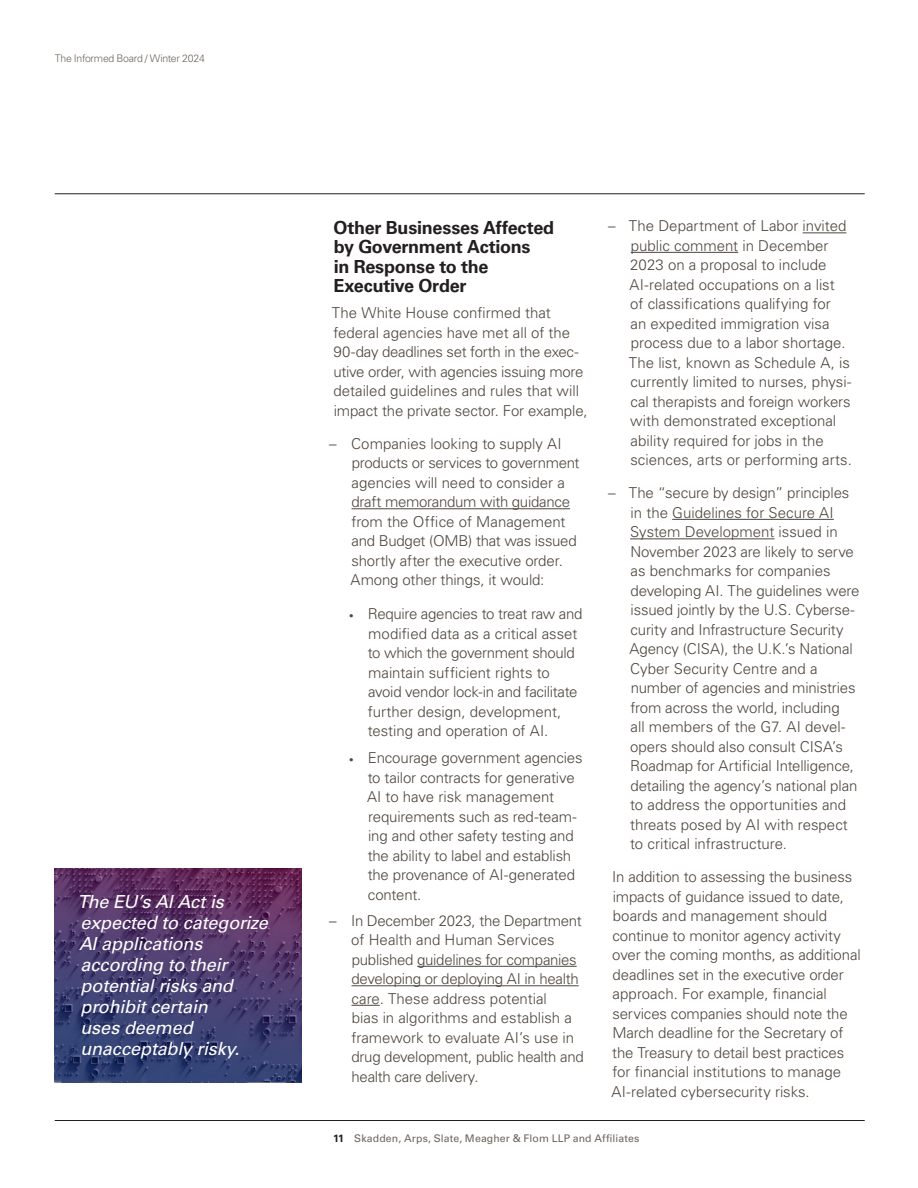
<style>
.page{position:relative;width:918px;height:1188px;background:#fff}
.page>*{position:absolute;margin:0;border:0;box-sizing:border-box;transform-origin:0 0}
.t1{font:italic 18px/21px "Univers LT Std";letter-spacing:-.01em;color:#fff}
.t2{font:700 18px/19.5px "Univers LT Std";letter-spacing:-.015em;color:#231f20}
.t3{font:300 15px/19.5px "Univers LT Std";letter-spacing:-.005em;color:#4f463d}
.t4{font:10.5px "Univers LT Std";letter-spacing:.01em;color:#6f645a}
.t5{font:300 10.5px "Univers LT Std";letter-spacing:-.025em;color:#6f645a}
.s1{font-size:9px}
.s2{font-weight:700;color:#231f20}
</style>
<div class="page">
<hr style="left:55px;top:1120px;width:810px;height:1px;background:#231f20">
<hr style="left:55px;top:194px;width:810px;height:1px;background:#231f20">
<hr style="left:351px;top:508px;width:219px;height:1px;background:#4f463d">
<hr style="left:417px;top:966px;width:160px;height:1px;background:#4f463d">
<hr style="left:351px;top:985px;width:228px;height:1px;background:#4f463d">
<svg style="left:351px;top:1005px;width:29px;height:1px"></svg>
<hr style="left:803px;top:232px;width:43px;height:1px;background:#4f463d">
<hr style="left:631px;top:252px;width:107px;height:1px;background:#4f463d">
<hr style="left:672px;top:519px;width:162px;height:1px;background:#4f463d">
<hr style="left:630px;top:538px;width:144px;height:1px;background:#4f463d">
<svg style="left:54px;top:868px;width:247px;height:214px;background:#47396b"></svg>
<p class="t5" style="left:55px;top:52px;width:152px">The Informed Board / Winter 2024</p>
<p class="t1" style="left:77px;top:892px;width:192px">The EU’s AI Act is expected to categorize<br>AI applications according to their potential risks and prohibit certain<br>uses deemed unacceptably risky.</p>
<p class="t2" style="left:333px;top:218px;width:222px">Other Businesses Affected by Government Actions<br>in Response to the<br>Executive Order</p>
<p class="t3" style="left:332px;top:303px;width:257px">The White House confirmed that federal agencies have met all of the 90-day deadlines set forth in the exec&shy;utive order, with agencies issuing more detailed guidelines and rules that will impact the private sector. For example,</p>
<p class="t3" style="left:351px;top:434px;width:231px;text-indent:-21px">– Companies looking to supply AI products or services to government agencies will need to consider a draft memorandum with guidance from the Office of Management and Budget (OMB) that was issued shortly after the executive order.<br>Among other things, it would:</p>
<p class="t3" style="left:368px;top:604px;width:216px;text-indent:-18px"><span class="s1">•</span> Require agencies to treat raw and modified data as a critical asset to which the government should maintain sufficient rights to avoid vendor lock-in and facilitate further design, development, testing and operation of AI.</p>
<p class="t3" style="left:367px;top:748px;width:217px;text-indent:-18px"><span class="s1">•</span> Encourage government agencies to tailor contracts for generative<br>AI to have risk management requirements such as red-team&shy;ing and other safety testing and the ability to label and establish the provenance of AI-generated content.</p>
<p class="t3" style="left:351px;top:911px;width:234px;text-indent:-22px">– In December 2023, the Department of Health and Human Services published guidelines for companies developing or deploying AI in health care. These address potential<br>bias in algorithms and establish a framework to evaluate AI’s use in drug development, public health and health care delivery.</p>
<p class="t3" style="left:629px;top:216px;width:224px;text-indent:-21px">– The Department of Labor invited public comment in December<br>2023 on a proposal to include<br>AI-related occupations on a list<br>of classifications qualifying for<br>an expedited immigration visa process due to a labor shortage.<br>The list, known as Schedule A, is currently limited to nurses, physi&shy;cal therapists and foreign workers with demonstrated exceptional ability required for jobs in the sciences, arts or performing arts.</p>
<p class="t3" style="left:630px;top:483px;width:232px;text-indent:-21px">– The “secure by design” principles in the Guidelines for Secure AI System Development issued in November 2023 are likely to serve as benchmarks for companies developing AI. The guidelines were issued jointly by the U.S. Cyberse&shy;curity and Infrastructure Security Agency (CISA), the U.K.’s National Cyber Security Centre and a number of agencies and ministries from across the world, including<br>all members of the G7. AI devel&shy;opers should also consult CISA’s Roadmap for Artificial Intelligence, detailing the agency’s national plan to address the opportunities and threats posed by AI with respect to critical infrastructure.</p>
<p class="t3" style="left:612px;top:867px;width:251px">In addition to assessing the business impacts of guidance issued to date, boards and management should continue to monitor agency activity over the coming months, as additional deadlines set in the executive order approach. For example, financial services companies should note the March deadline for the Secretary of the Treasury to detail best practices for financial institutions to manage AI-related cybersecurity risks.</p>
<p class="t4" style="left:333px;top:1132px;width:308px"><span class="s2">11</span> Skadden, Arps, Slate, Meagher &amp; Flom LLP and Affiliates</p>
</div>
